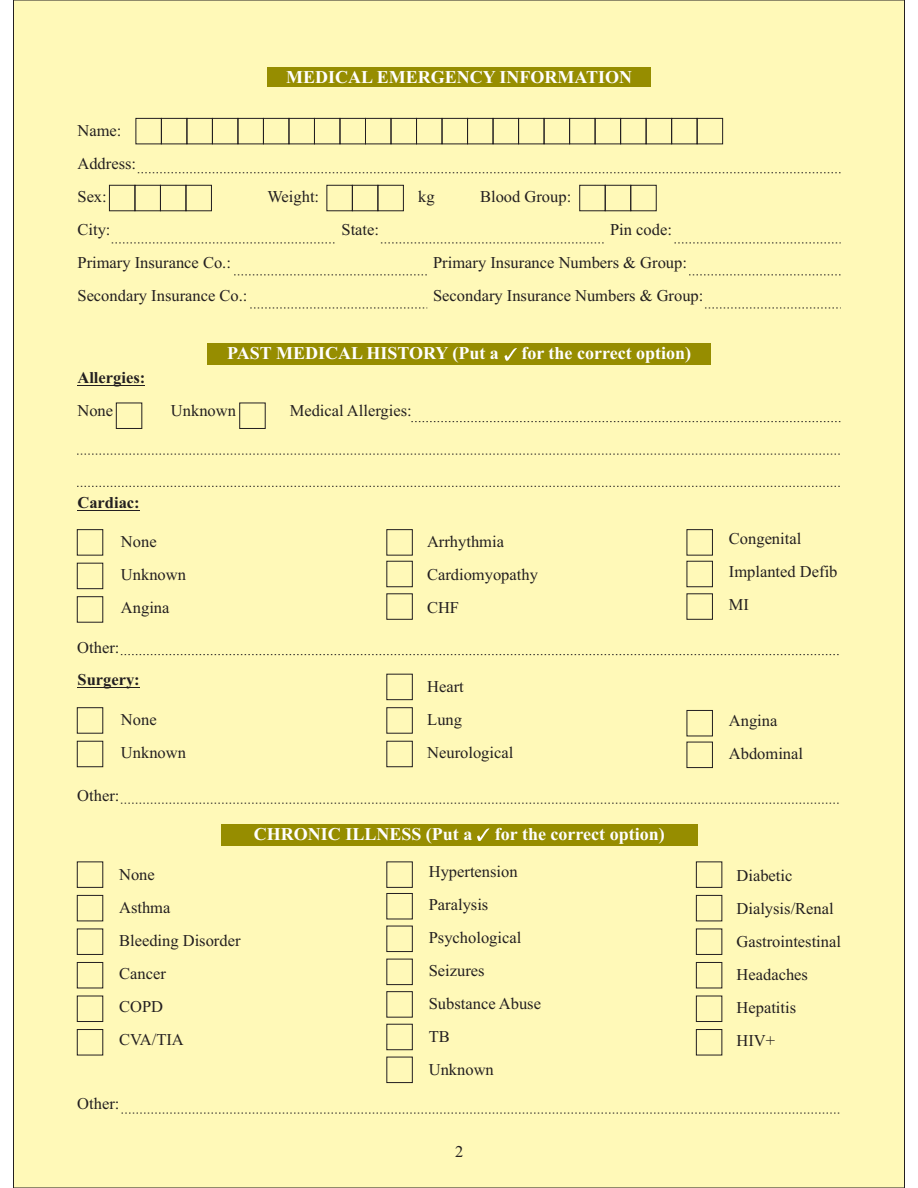
<style>
.page{position:relative;width:918px;height:1188px;background:#fff}
.page>*{position:absolute;margin:0;border:0;box-sizing:border-box;transform-origin:0 0}
.t1{font:700 18px "Times New Roman";color:#fff}
.t2{font:16.5px/33px "Times New Roman";color:#231f20}
.t3{font:700 16.5px "Times New Roman";color:#231f20}
</style>
<div class="page">
<div style="left:13px;top:0;width:892px;height:1188px;background:#fff9b8"></div>
<div style="left:109px;top:185px;width:26px;height:26px;border:1px solid #231f20"></div>
<div style="left:135px;top:185px;width:26px;height:26px;border:1px solid #231f20"></div>
<div style="left:160px;top:185px;width:26px;height:26px;border:1px solid #231f20"></div>
<div style="left:186px;top:185px;width:26px;height:26px;border:1px solid #231f20"></div>
<div style="left:327px;top:185px;width:26px;height:26px;border:1px solid #231f20"></div>
<div style="left:352px;top:185px;width:26px;height:26px;border:1px solid #231f20"></div>
<div style="left:378px;top:185px;width:26px;height:26px;border:1px solid #231f20"></div>
<div style="left:579px;top:185px;width:26px;height:26px;border:1px solid #231f20"></div>
<div style="left:605px;top:185px;width:26px;height:26px;border:1px solid #231f20"></div>
<div style="left:630px;top:185px;width:27px;height:26px;border:1px solid #231f20"></div>
<svg style="left:112px;top:243px;width:223px;height:1px"></svg>
<svg style="left:381px;top:243px;width:223px;height:1px"></svg>
<svg style="left:674px;top:243px;width:167px;height:1px"></svg>
<svg style="left:234px;top:274px;width:193px;height:1px"></svg>
<svg style="left:689px;top:274px;width:152px;height:1px"></svg>
<svg style="left:250px;top:308px;width:177px;height:1px"></svg>
<svg style="left:705px;top:308px;width:136px;height:1px"></svg>
<hr style="left:77px;top:385px;width:68px;height:1px;background:#231f20">
<div style="left:116px;top:403px;width:26px;height:26px;border:1px solid #231f20"></div>
<div style="left:239px;top:403px;width:26px;height:26px;border:1px solid #231f20"></div>
<svg style="left:411px;top:421px;width:430px;height:1px"></svg>
<svg style="left:77px;top:454px;width:764px;height:1px"></svg>
<svg style="left:77px;top:486px;width:764px;height:1px"></svg>
<hr style="left:77px;top:510px;width:63px;height:1px;background:#231f20">
<hr style="left:77px;top:687px;width:63px;height:1px;background:#231f20">
<svg style="left:121px;top:803px;width:720px;height:1px"></svg>
<div style="left:267px;top:67px;width:384px;height:20px;background:#968d00"></div>
<div style="left:207px;top:343px;width:504px;height:22px;background:#968d00"></div>
<div style="left:136px;top:118px;width:26px;height:26px;border:1px solid #231f20"></div>
<div style="left:161px;top:118px;width:26px;height:26px;border:1px solid #231f20"></div>
<div style="left:187px;top:118px;width:26px;height:26px;border:1px solid #231f20"></div>
<div style="left:212px;top:118px;width:26px;height:26px;border:1px solid #231f20"></div>
<div style="left:238px;top:118px;width:26px;height:26px;border:1px solid #231f20"></div>
<div style="left:263px;top:118px;width:26px;height:26px;border:1px solid #231f20"></div>
<div style="left:289px;top:118px;width:26px;height:26px;border:1px solid #231f20"></div>
<div style="left:314px;top:118px;width:26px;height:26px;border:1px solid #231f20"></div>
<div style="left:340px;top:118px;width:26px;height:26px;border:1px solid #231f20"></div>
<div style="left:365px;top:118px;width:26px;height:26px;border:1px solid #231f20"></div>
<div style="left:391px;top:118px;width:26px;height:26px;border:1px solid #231f20"></div>
<div style="left:416px;top:118px;width:26px;height:26px;border:1px solid #231f20"></div>
<div style="left:442px;top:118px;width:26px;height:26px;border:1px solid #231f20"></div>
<div style="left:467px;top:118px;width:26px;height:26px;border:1px solid #231f20"></div>
<div style="left:493px;top:118px;width:26px;height:26px;border:1px solid #231f20"></div>
<div style="left:518px;top:118px;width:26px;height:26px;border:1px solid #231f20"></div>
<div style="left:544px;top:118px;width:26px;height:26px;border:1px solid #231f20"></div>
<div style="left:569px;top:118px;width:26px;height:26px;border:1px solid #231f20"></div>
<div style="left:595px;top:118px;width:26px;height:26px;border:1px solid #231f20"></div>
<div style="left:620px;top:118px;width:26px;height:26px;border:1px solid #231f20"></div>
<div style="left:646px;top:118px;width:26px;height:26px;border:1px solid #231f20"></div>
<div style="left:671px;top:118px;width:26px;height:26px;border:1px solid #231f20"></div>
<div style="left:697px;top:118px;width:26px;height:26px;border:1px solid #231f20"></div>
<svg style="left:138px;top:172px;width:703px;height:1px"></svg>
<svg style="left:505px;top:348px;width:12px;height:13px"></svg>
<svg style="left:122px;top:1113px;width:719px;height:1px"></svg>
<div style="left:221px;top:824px;width:476px;height:21px;background:#968d00"></div>
<svg style="left:477px;top:828px;width:12px;height:13px"></svg>
<div style="left:77px;top:707px;width:26px;height:26px;border:1px solid #231f20"></div>
<div style="left:77px;top:741px;width:26px;height:26px;border:1px solid #231f20"></div>
<div style="left:687px;top:710px;width:26px;height:26px;border:1px solid #231f20"></div>
<div style="left:687px;top:742px;width:26px;height:26px;border:1px solid #231f20"></div>
<div style="left:696px;top:862px;width:26px;height:26px;border:1px solid #231f20"></div>
<div style="left:696px;top:895px;width:26px;height:26px;border:1px solid #231f20"></div>
<div style="left:696px;top:929px;width:26px;height:26px;border:1px solid #231f20"></div>
<div style="left:696px;top:962px;width:26px;height:26px;border:1px solid #231f20"></div>
<div style="left:696px;top:996px;width:26px;height:26px;border:1px solid #231f20"></div>
<div style="left:696px;top:1029px;width:26px;height:26px;border:1px solid #231f20"></div>
<div style="left:387px;top:862px;width:26px;height:26px;border:1px solid #231f20"></div>
<div style="left:387px;top:893px;width:26px;height:26px;border:1px solid #231f20"></div>
<div style="left:387px;top:926px;width:26px;height:26px;border:1px solid #231f20"></div>
<div style="left:387px;top:959px;width:26px;height:26px;border:1px solid #231f20"></div>
<div style="left:387px;top:991px;width:26px;height:26px;border:1px solid #231f20"></div>
<div style="left:387px;top:1024px;width:26px;height:26px;border:1px solid #231f20"></div>
<div style="left:387px;top:1057px;width:26px;height:26px;border:1px solid #231f20"></div>
<div style="left:77px;top:862px;width:26px;height:26px;border:1px solid #231f20"></div>
<div style="left:77px;top:895px;width:26px;height:26px;border:1px solid #231f20"></div>
<div style="left:77px;top:929px;width:26px;height:26px;border:1px solid #231f20"></div>
<div style="left:77px;top:962px;width:26px;height:26px;border:1px solid #231f20"></div>
<div style="left:77px;top:996px;width:26px;height:26px;border:1px solid #231f20"></div>
<div style="left:77px;top:1029px;width:26px;height:26px;border:1px solid #231f20"></div>
<svg style="left:121px;top:654px;width:720px;height:1px"></svg>
<div style="left:387px;top:674px;width:26px;height:26px;border:1px solid #231f20"></div>
<div style="left:387px;top:707px;width:26px;height:26px;border:1px solid #231f20"></div>
<div style="left:387px;top:741px;width:26px;height:26px;border:1px solid #231f20"></div>
<div style="left:77px;top:529px;width:26px;height:26px;border:1px solid #231f20"></div>
<div style="left:77px;top:563px;width:26px;height:26px;border:1px solid #231f20"></div>
<div style="left:77px;top:596px;width:26px;height:26px;border:1px solid #231f20"></div>
<div style="left:387px;top:529px;width:26px;height:26px;border:1px solid #231f20"></div>
<div style="left:387px;top:561px;width:26px;height:26px;border:1px solid #231f20"></div>
<div style="left:387px;top:594px;width:26px;height:26px;border:1px solid #231f20"></div>
<div style="left:687px;top:529px;width:26px;height:26px;border:1px solid #231f20"></div>
<div style="left:687px;top:561px;width:26px;height:26px;border:1px solid #231f20"></div>
<div style="left:687px;top:594px;width:26px;height:26px;border:1px solid #231f20"></div>
<p class="t2" style="left:77px;top:116px;width:60px">Name:<br>Address:<br>Sex:</p>
<p class="t1" style="left:286px;top:71px;width:347px">MEDICAL EMERGENCY INFORMATION</p>
<p class="t2" style="left:267px;top:182px;width:53px">Weight:</p>
<p class="t2" style="left:418px;top:182px;width:18px">kg</p>
<p class="t2" style="left:480px;top:182px;width:93px">Blood Group:</p>
<p class="t2" style="left:77px;top:215px;width:35px">City:</p>
<p class="t2" style="left:342px;top:215px;width:39px">State:</p>
<p class="t2" style="left:610px;top:215px;width:63px">Pin code:</p>
<p class="t2" style="left:77px;top:248px;width:155px">Primary Insurance Co.:</p>
<p class="t2" style="left:433px;top:248px;width:255px">Primary Insurance Numbers &amp; Group:</p>
<p class="t2" style="left:77px;top:281px;width:171px">Secondary Insurance Co.:</p>
<p class="t2" style="left:433px;top:281px;width:272px">Secondary Insurance Numbers &amp; Group:</p>
<p class="t1" style="left:227px;top:347px;width:273px">PAST MEDICAL HISTORY (Put a</p>
<p class="t1" style="left:521px;top:347px;width:171px">for the correct option)</p>
<p class="t3" style="left:77px;top:372px;width:69px">Allergies:</p>
<p class="t2" style="left:77px;top:396px;width:37px">None</p>
<p class="t2" style="left:171px;top:396px;width:67px">Unknown</p>
<p class="t2" style="left:290px;top:396px;width:124px">Medical Allergies:</p>
<p class="t3" style="left:77px;top:497px;width:64px">Cardiac:</p>
<p class="t2" style="left:121px;top:526px;width:67px">None<br>Unknown<br>Angina</p>
<p class="t2" style="left:77px;top:632px;width:44px">Other:</p>
<p class="t3" style="left:77px;top:674px;width:64px">Surgery:</p>
<p class="t2" style="left:121px;top:705px;width:67px">None<br>Unknown</p>
<p class="t2" style="left:77px;top:781px;width:44px">Other:</p>
<p class="t2" style="left:119px;top:860px;width:123px">None<br>Asthma<br>Bleeding Disorder<br>Cancer<br>COPD<br>CVA/TIA</p>
<p class="t2" style="left:77px;top:1088px;width:44px">Other:</p>
<p class="t2" style="left:427px;top:527px;width:112px">Arrhythmia<br>Cardiomyopathy<br>CHF</p>
<p class="t2" style="left:729px;top:523px;width:110px">Congenital<br>Implanted Defib<br>MI</p>
<p class="t2" style="left:427px;top:672px;width:88px">Heart<br>Lung<br>Neurological</p>
<p class="t1" style="left:254px;top:827px;width:220px">CHRONIC ILLNESS (Put a</p>
<p class="t1" style="left:495px;top:827px;width:171px">for the correct option)</p>
<p class="t2" style="left:429px;top:857px;width:114px">Hypertension<br>Paralysis<br>Psychological<br>Seizures<br>Substance Abuse<br>TB<br>Unknown</p>
<p class="t2" style="left:729px;top:705px;width:76px">Angina<br>Abdominal</p>
<p class="t2" style="left:737px;top:860px;width:106px">Diabetic<br>Dialysis/Renal<br>Gastrointestinal<br>Headaches<br>Hepatitis<br>HIV+</p>
<p class="t2" style="left:455px;top:1136px;width:10px">2</p>
</div>
